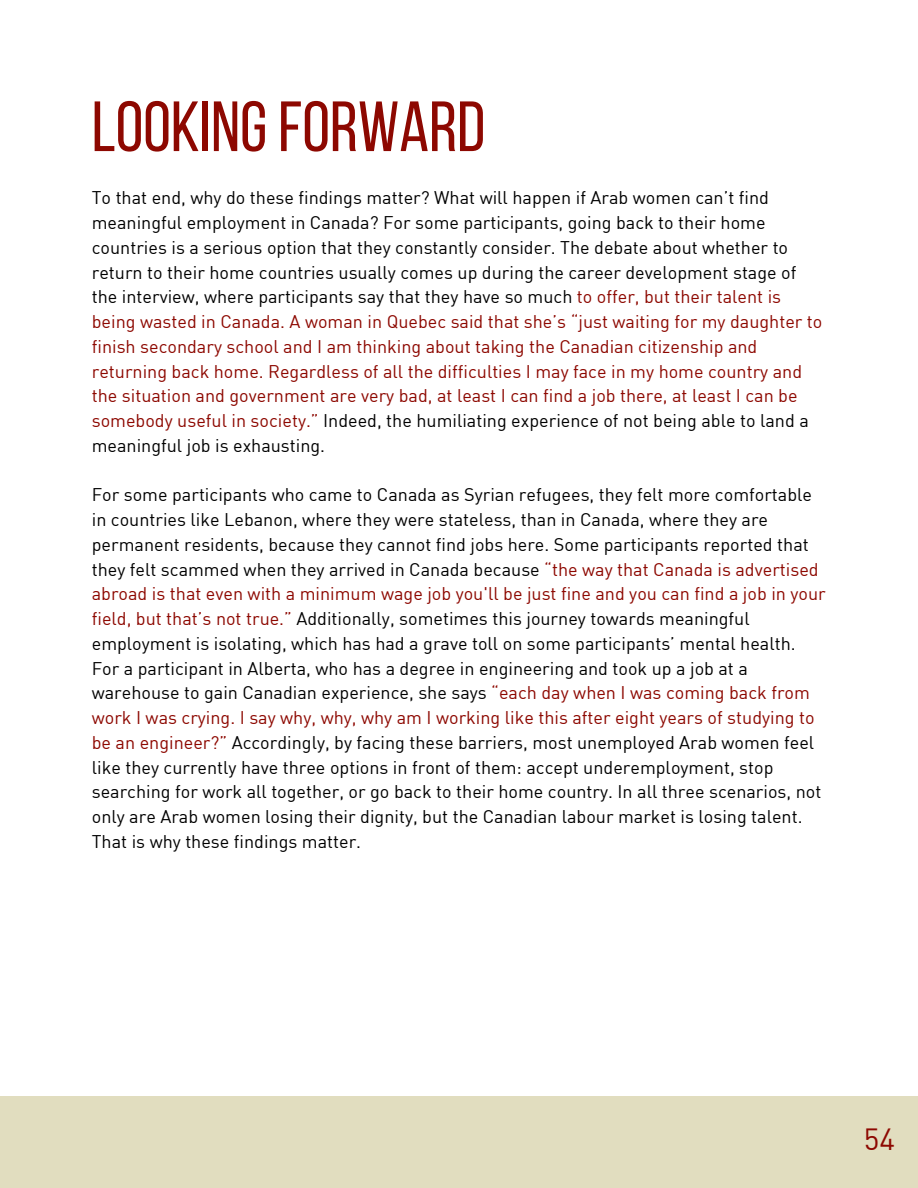
<style>
.page{position:relative;width:918px;height:1188px;background:#fff}
.page>*{position:absolute;margin:0;border:0;box-sizing:border-box;transform-origin:0 0}
.t1{font:70.95px "Bebas Neue";color:#8d0801}
.t2{font:30px "DIN";color:#8d0801}
.t3{font:18px/24.8px "DIN";color:#000}
.s1{color:#8d0801}
</style>
<div class="page">
<div style="left:0;top:1096px;width:918px;height:92px;background:#e1ddbf"></div>
<h1 class="t1" style="left:92px;top:98px;width:395px">LOOKINGFORWARD</h1>
<p class="t3" style="left:92px;top:185px;width:732px">To that end, why do these findings matter? What will happen if Arab women can’t find meaningful employment in Canada? For some participants, going back to their home countries is a serious option that they constantly consider. The debate about whether to return to their home countries usually comes up during the career development stage of the interview, where participants say that they have so much <span class="s1">to offer, but their talent is being wasted in Canada. A woman in Quebec said that she’s “just waiting for my daughter to finish secondary school and I am thinking about taking the Canadian citizenship and returning back home. Regardless of all the difficulties I may face in my home country and the situation and government are very bad, at least I can find a job there, at least I can be somebody useful in society.”</span> Indeed, the humiliating experience of not being able to land a meaningful job is exhausting.</p>
<p class="t3" style="left:92px;top:482px;width:735px">For some participants who came to Canada as Syrian refugees, they felt more comfortable in countries like Lebanon, where they were stateless, than in Canada, where they are permanent residents, because they cannot find jobs here. Some participants reported that they felt scammed when they arrived in Canada because <span class="s1">“the way that Canada is advertised abroad is that even with a minimum wage job you'll be just fine and you can find a job in your field, but that’s not true.”</span> Additionally, sometimes this journey towards meaningful employment is isolating, which has had a grave toll on some participants’ mental health.<br>For a participant in Alberta, who has a degree in engineering and took up a job at a warehouse to gain Canadian experience, she says <span class="s1">“each day when I was coming back from work I was crying. I say why, why, why am I working like this after eight years of studying to be an engineer?”</span> Accordingly, by facing these barriers, most unemployed Arab women feel like they currently have three options in front of them: accept underemployment, stop searching for work all together, or go back to their home country. In all three scenarios, not only are Arab women losing their dignity, but the Canadian labour market is losing talent.<br>That is why these findings matter.</p>
<h2 class="t2" style="left:864px;top:1120px;width:33px">54</h2>
</div>
